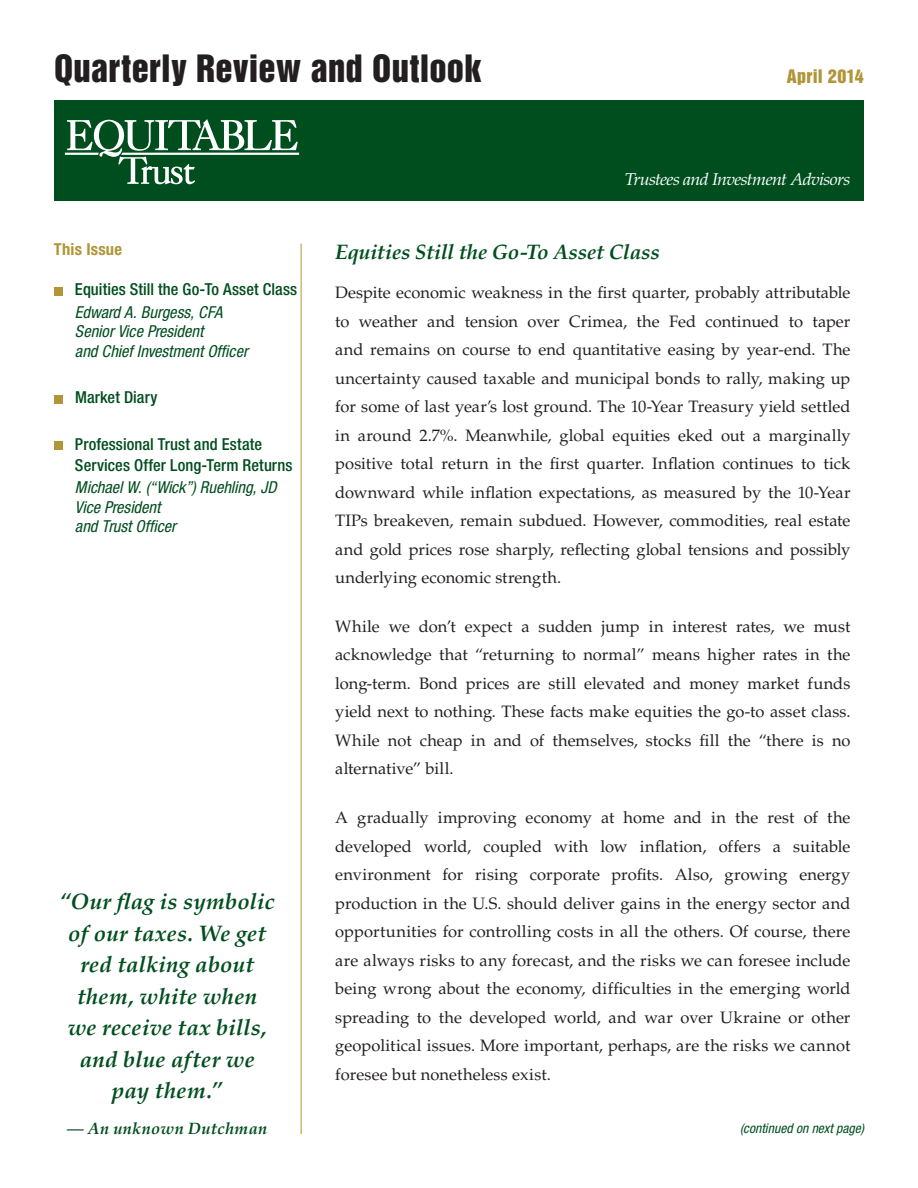
<style>
.page{position:relative;width:918px;height:1188px;background:#fff}
.page>*{position:absolute;margin:0;border:0;box-sizing:border-box;transform-origin:0 0}
.t1{font:34.5px "Helvetica Inserat LT Std";letter-spacing:.01em;color:#231f20}
.t2{font:italic 700 22.5px/31.5px "Palatino LT Std";letter-spacing:.01em;color:#004e1e;text-align:center}
.t3{font:italic 700 21px "Palatino LT Std";letter-spacing:-.005em;color:#004e1e}
.t4{font:italic 17.1px "Palatino LT Std";letter-spacing:-.04em;color:#fff;scale:1.05 1}
.t5{font:17.1px "Helvetica Inserat LT Std";letter-spacing:.015em;color:#b19539;scale:1.05 1}
.t6{font:16.5px/28.5px "Palatino LT Std";letter-spacing:.005em;color:#231f20;text-align:justify}
.t7{font:italic condensed 16.5px/19.5px "Helvetica Neue LT Std";color:#004e1e}
.t8{font:500 condensed 16.5px/21px "Helvetica Neue LT Std";letter-spacing:.005em;color:#004e1e}
.t9{font:italic 700 16.5px "Palatino LT Std";letter-spacing:.02em;color:#004e1e}
.t10{font:700 condensed 16.5px "Helvetica Neue LT Std";letter-spacing:.01em;color:#b19539}
.t11{font:italic condensed 13.5px "Helvetica Neue LT Std";letter-spacing:.005em;color:#004e1e}
</style>
<div class="page">
<div style="left:54px;top:101px;width:810px;height:100px;background:#004e1e"></div>
<div style="left:54px;top:287px;width:9px;height:8px;background:#b19539"></div>
<div style="left:54px;top:395px;width:9px;height:8px;background:#b19539"></div>
<div style="left:54px;top:441px;width:9px;height:9px;background:#b19539"></div>
<svg style="left:65px;top:119px;width:234px;height:65px"></svg>
<hr style="left:301px;top:244px;width:1px;height:890px;background:#b19539">
<h1 class="t1" style="left:54px;top:47px;width:429px">Quarterly Review and Outlook</h1>
<p class="t5" style="left:787px;top:66px;width:75px">April 2014</p>
<p class="t4" style="left:625px;top:169px;width:217px">Trustees and Investment Advisors</p>
<p class="t10" style="left:54px;top:240px;width:70px">This Issue</p>
<p class="t8" style="left:75px;top:279px;width:224px">Equities Still the Go-To Asset Class</p>
<p class="t7" style="left:75px;top:303px;width:174px">Edward A. Burgess, CFA<br>Senior Vice President<br>and Chief Investment Officer</p>
<p class="t8" style="left:75px;top:387px;width:84px">Market Diary</p>
<p class="t8" style="left:75px;top:433px;width:219px">Professional Trust and Estate<br>Services Offer Long-Term Returns</p>
<p class="t7" style="left:75px;top:478px;width:203px">Michael W. (“Wick”) Ruehling, JD<br>Vice President<br>and Trust Officer</p>
<h2 class="t2" style="left:60px;top:886px;width:217px">“Our flag is symbolic of our taxes. We get red talking about them, white when<br>we receive tax bills, and blue after we pay them.”</h2>
<p class="t9" style="left:67px;top:1119px;width:202px">— An unknown Dutchman</p>
<p class="t3" style="left:335px;top:239px;width:326px">Equities Still the Go-To Asset Class</p>
<p class="t6" style="left:335px;top:279px;width:517px">Despite economic weakness in the first quarter, probably attributable to weather and tension over Crimea, the Fed continued to taper and remains on course to end quantitative easing by year-end. The uncertainty caused taxable and municipal bonds to rally, making up for some of last year’s lost ground. The 10-Year Treasury yield settled in around 2.7%. Meanwhile, global equities eked out a marginally positive total return in the first quarter. Inflation continues to tick downward while inflation expectations, as measured by the 10-Year TIPs breakeven, remain subdued. However, commodities, real estate and gold prices rose sharply, reflecting global tensions and possibly underlying economic strength.</p>
<p class="t6" style="left:335px;top:612px;width:517px">While we don’t expect a sudden jump in interest rates, we must acknowledge that “returning to normal” means higher rates in the long-term. Bond prices are still elevated and money market funds yield next to nothing. These facts make equities the go-to asset class.<br>While not cheap in and of themselves, stocks fill the “there is no alternative” bill.</p>
<p class="t6" style="left:335px;top:804px;width:517px">A gradually improving economy at home and in the rest of the developed world, coupled with low inflation, offers a suitable environment for rising corporate profits. Also, growing energy production in the U.S. should deliver gains in the energy sector and opportunities for controlling costs in all the others. Of course, there are always risks to any forecast, and the risks we can foresee include being wrong about the economy, difficulties in the emerging world spreading to the developed world, and war over Ukraine or other geopolitical issues. More important, perhaps, are the risks we cannot foresee but nonetheless exist.</p>
<p class="t11" style="left:740px;top:1121px;width:125px">(continued on next page)</p>
</div>
